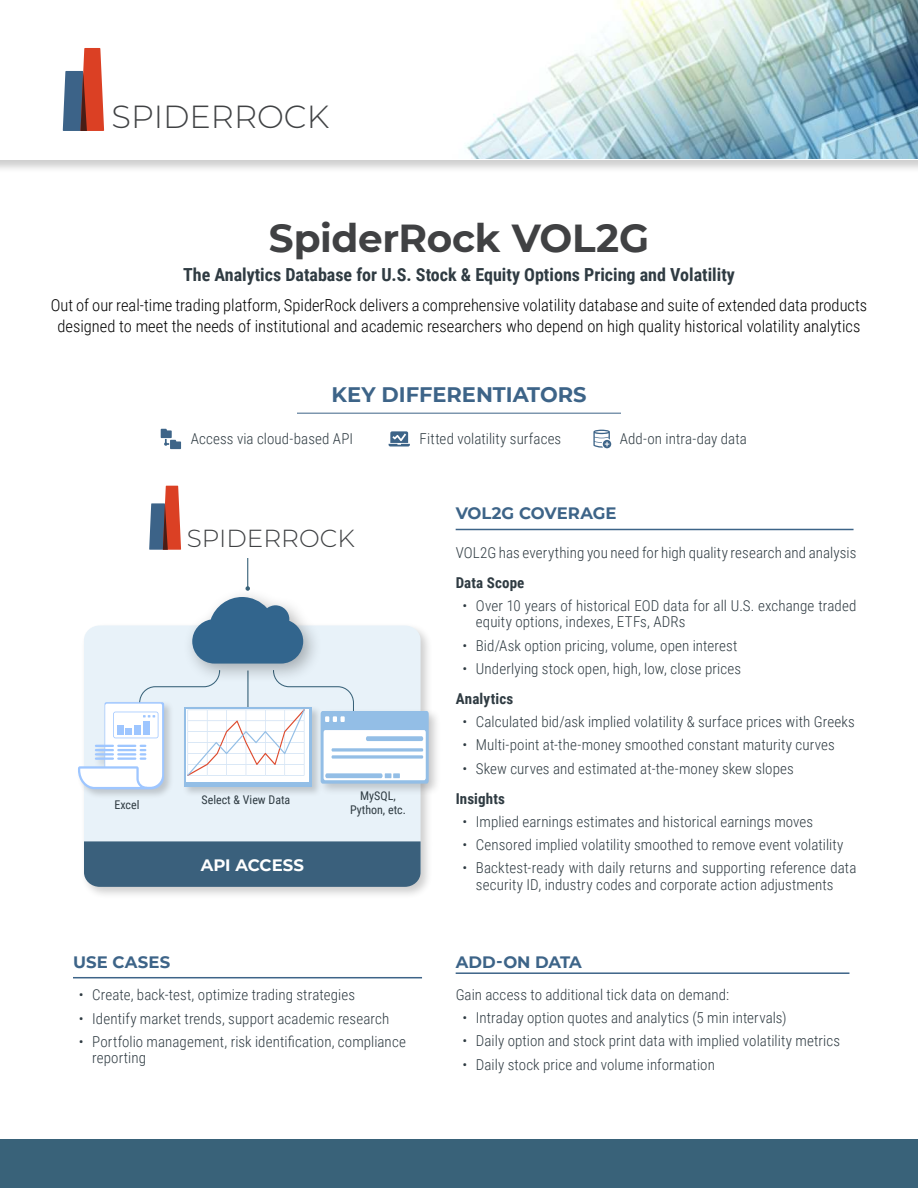
<style>
.page{position:relative;width:918px;height:1188px;background:#fff}
.page>*{position:absolute;margin:0;border:0;box-sizing:border-box;transform-origin:0 0}
.t1{font:700 39px "Montserrat";letter-spacing:-.01em;color:#404143}
.t2{font:300 31.95px "Montserrat";color:#404244}
.t3{font:300 24.75px "Montserrat";color:#404244}
.t4{font:700 21px "Montserrat";color:#3d6488}
.t5{font:700 18px "Roboto Condensed";color:#2f3b42}
.t6{font:300 16.5px/21px "Roboto Condensed";color:#000;text-align:center}
.t7{font:700 16.5px "Montserrat";color:#3d6488}
.t8{font:700 16.5px "Montserrat";color:#fff}
.t9{font:300 15px/16.5px "Roboto Condensed";letter-spacing:.005em;color:#2f3b42}
.t10{font:700 15px "Roboto Condensed";letter-spacing:.01em;color:#2f3b42}
.t11{font:12px/14.4px "Roboto Condensed";color:#2f3b42;text-align:center}
</style>
<div class="page">
<div style="left:80px;top:622px;width:353px;height:278px;background:#000;opacity:.2"></div>
<div style="left:84px;top:625px;width:337px;height:261px;background:#e8f2f9;border-radius:15px"></div>
<div style="left:84px;top:841px;width:337px;height:46px;background:#3a607c"></div>
<div style="left:0;top:0;width:918px;height:174px;background:#000;opacity:.2"></div>
<div style="left:0;top:0;width:918px;height:159px;background:#fff"></div>
<div style="left:0;top:1139px;width:918px;height:49px;background:#396279"></div>
<img style="left:465px;top:0;width:453px;height:159px">
<hr style="left:456px;top:529px;width:398px;height:1px;background:#3d6488">
<hr style="left:247px;top:558px;width:1px;height:31px;background:#386279">
<hr style="left:297px;top:413px;width:324px;height:1px;background:#3d6488">
<div style="left:182px;top:705px;width:140px;height:92px;background:#404042;opacity:.25"></div>
<div style="left:318px;top:708px;width:123px;height:88px;background:#404042;opacity:.25"></div>
<div style="left:182px;top:587px;width:141px;height:96px;background:#000;opacity:.3"></div>
<svg style="left:192px;top:597px;width:111px;height:67px"></svg>
<hr style="left:73px;top:977px;width:349px;height:1px;background:#3d6488">
<hr style="left:456px;top:972px;width:393px;height:2px;background:#3d6488">
<div style="left:76px;top:700px;width:99px;height:99px;background:#404042;opacity:.25"></div>
<svg style="left:78px;top:671px;width:351px;height:118px"></svg>
<svg style="left:161px;top:429px;width:20px;height:20px"></svg>
<svg style="left:389px;top:431px;width:21px;height:16px"></svg>
<svg style="left:593px;top:430px;width:18px;height:18px"></svg>
<svg style="left:63px;top:48px;width:41px;height:83px"></svg>
<svg style="left:149px;top:486px;width:32px;height:64px"></svg>
<h2 class="t2" style="left:112px;top:98px;width:219px">SPIDERROCK</h2>
<h1 class="t1" style="left:269px;top:221px;width:382px">SpiderRock VOL2G</h1>
<p class="t6" style="left:51px;top:296px;width:818px">Out of our real-time trading platform, SpiderRock delivers a comprehensive volatility database and suite of extended data products designed to meet the needs of institutional and academic researchers who depend on high quality historical volatility analytics</p>
<p class="t5" style="left:183px;top:267px;width:553px">The Analytics Database for U.S. Stock &amp; Equity Options Pricing and Volatility</p>
<h3 class="t4" style="left:331px;top:385px;width:257px">KEY DIFFERENTIATORS</h3>
<p class="t9" style="left:191px;top:431px;width:164px">Access via cloud-based API</p>
<p class="t9" style="left:420px;top:432px;width:143px">Fitted volatility surfaces</p>
<p class="t9" style="left:620px;top:432px;width:129px">Add-on intra-day data</p>
<h3 class="t3" style="left:187px;top:524px;width:169px">SPIDERROCK</h3>
<p class="t11" style="left:114px;top:798px;width:27px">Excel</p>
<p class="t11" style="left:202px;top:794px;width:90px">Select &amp; View Data</p>
<p class="t11" style="left:350px;top:789px;width:57px">MySQL,<br>Python, etc.</p>
<p class="t8" style="left:201px;top:858px;width:105px">API ACCESS</p>
<p class="t7" style="left:73px;top:955px;width:99px">USE CASES</p>
<p class="t9" style="left:79px;top:988px;width:278px">• Create, back-test, optimize trading strategies</p>
<p class="t9" style="left:79px;top:1011px;width:312px">• Identify market trends, support academic research</p>
<p class="t9" style="left:92px;top:1034px;width:315px;text-indent:-14px">• Portfolio management, risk identification, compliance reporting</p>
<p class="t7" style="left:456px;top:506px;width:162px">VOL2G COVERAGE</p>
<p class="t9" style="left:456px;top:545px;width:402px">VOL2G has everything you need for high quality research and analysis</p>
<p class="t10" style="left:456px;top:576px;width:70px">Data Scope</p>
<p class="t9" style="left:476px;top:598px;width:382px;text-indent:-14px">• Over 10 years of historical EOD data for all U.S. exchange traded equity options, indexes, ETFs, ADRs</p>
<p class="t9" style="left:462px;top:638px;width:276px">• Bid/Ask option pricing, volume, open interest</p>
<p class="t9" style="left:462px;top:661px;width:280px">• Underlying stock open, high, low, close prices</p>
<p class="t10" style="left:456px;top:693px;width:59px">Analytics</p>
<p class="t9" style="left:462px;top:715px;width:394px">• Calculated bid/ask implied volatility &amp; surface prices with Greeks</p>
<p class="t9" style="left:462px;top:738px;width:374px">• Multi-point at-the-money smoothed constant maturity curves</p>
<p class="t9" style="left:462px;top:761px;width:333px">• Skew curves and estimated at-the-money skew slopes</p>
<p class="t10" style="left:456px;top:792px;width:51px">Insights</p>
<p class="t9" style="left:462px;top:814px;width:352px">• Implied earnings estimates and historical earnings moves</p>
<p class="t9" style="left:462px;top:838px;width:383px">• Censored implied volatility smoothed to remove event volatility</p>
<p class="t9" style="left:476px;top:861px;width:382px;text-indent:-14px">• Backtest-ready with daily returns and supporting reference data security ID, industry codes and corporate action adjustments</p>
<p class="t7" style="left:456px;top:950px;width:128px">ADD-ON DATA</p>
<p class="t9" style="left:456px;top:987px;width:275px">Gain access to additional tick data on demand:</p>
<p class="t9" style="left:462px;top:1011px;width:326px">• Intraday option quotes and analytics (5 min intervals)</p>
<p class="t9" style="left:462px;top:1034px;width:379px">• Daily option and stock print data with implied volatility metrics</p>
<p class="t9" style="left:462px;top:1057px;width:254px">• Daily stock price and volume information</p>
</div>
